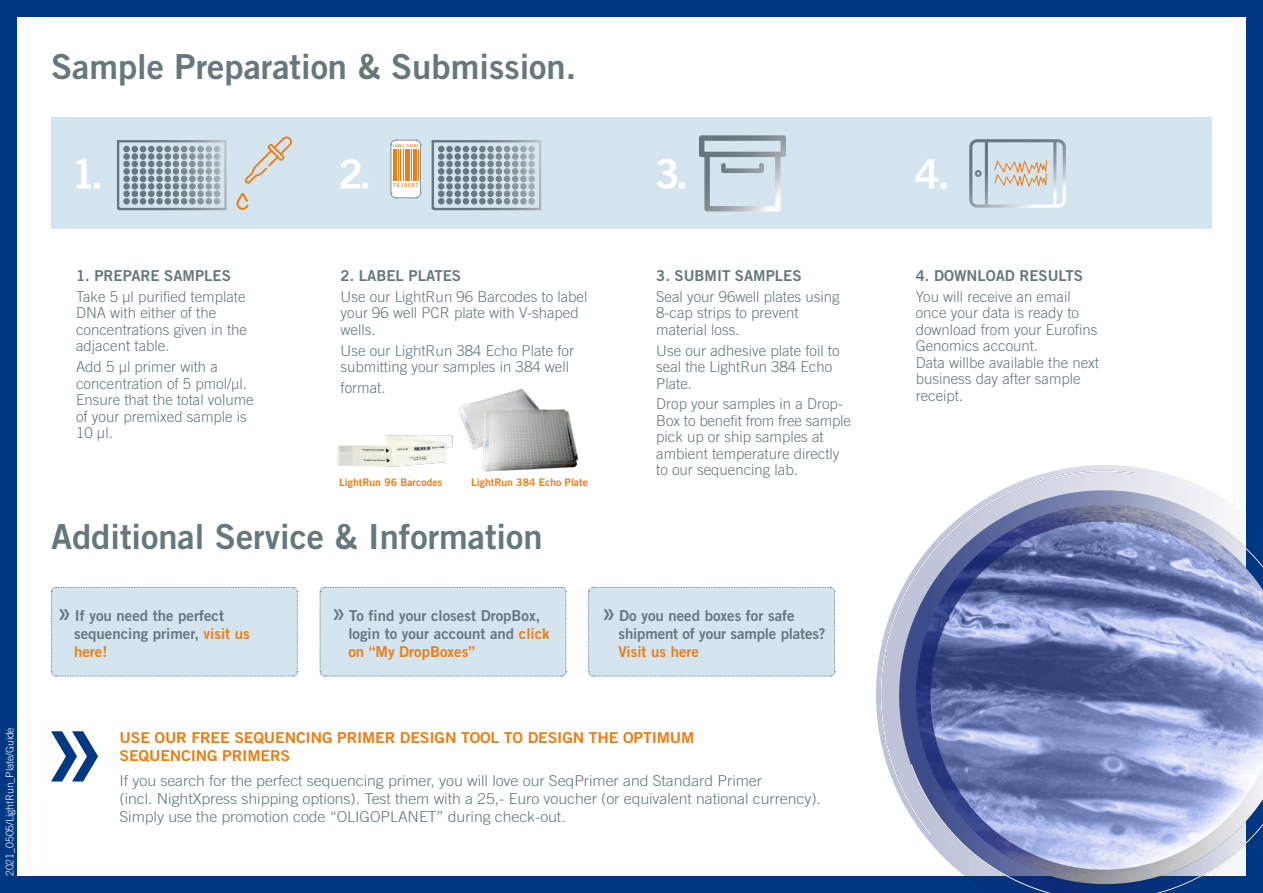
<style>
.page{position:relative;width:1263px;height:893px;background:#003883}
.page>*{position:absolute;margin:0;border:0;box-sizing:border-box;transform-origin:0 0}
.t1{font:34.5px "Trade Gothic Bold Two";color:#65787d}
.t2{font:300 15px/16.5px "Trade Gothic";color:#65787d}
.t3{font:300 15px/18px "Trade Gothic";color:#65787d;scale:1.06 1}
.t4{font:15px/18px "Trade Gothic Bold Two";color:#65787d}
.t5{font:15px/18px "Trade Gothic Bold Two";letter-spacing:-.01em;color:#ee7d11;scale:1.06 1}
.t6{font:15px "Trade Gothic Bold Two";letter-spacing:-.01em;color:#ee7d11}
.t7{font:10.5px "Trade Gothic Bold Two";color:#ee7d11}
.t8{font:300 10.5px "Trade Gothic";letter-spacing:-.01em;color:#fff}
.s1{font-family:"Overpass";font-size:21px}
.s2{color:#ee7d11}
</style>
<div class="page">
<div style="left:17px;top:17px;width:1229px;height:859px;background:#fff"></div>
<div style="left:51px;top:118px;width:1161px;height:111px;background:#d5e5ef"></div>
<svg style="left:76px;top:159px;width:24px;height:30px"></svg>
<svg style="left:656px;top:159px;width:29px;height:30px"></svg>
<svg style="left:699px;top:135px;width:87px;height:77px"></svg>
<svg style="left:916px;top:159px;width:30px;height:29px"></svg>
<svg style="left:969px;top:139px;width:97px;height:69px"></svg>
<svg style="left:51px;top:731px;width:47px;height:50px"></svg>
<div style="left:51px;top:587px;width:247px;height:90px;background:#d5e5ef"></div>
<div style="left:588px;top:587px;width:247px;height:90px;background:#d5e5ef"></div>
<div style="left:319px;top:587px;width:248px;height:90px;background:#d5e5ef"></div>
<img style="left:876px;top:466px;width:387px;height:427px">
<svg style="left:341px;top:159px;width:27px;height:30px"></svg>
<img style="left:458px;top:388px;width:121px;height:84px">
<img style="left:337px;top:435px;width:116px;height:32px">
<svg style="left:390px;top:140px;width:31px;height:59px;background:#ecc7a2"></svg>
<svg style="left:432px;top:140px;width:109px;height:70px"></svg>
<svg style="left:117px;top:140px;width:110px;height:70px"></svg>
<svg style="left:244px;top:136px;width:48px;height:48px"></svg>
<svg style="left:236px;top:192px;width:13px;height:18px"></svg>
<h1 class="t1" style="left:51px;top:45px;width:527px">Sample Preparation &amp; Submission.</h1>
<p class="t8" style="left:4px;top:876px;width:150px;rotate:-90deg">2021_0505/LightRun_Plate/Guide</p>
<p class="t4" style="left:76px;top:266px;width:156px">1. PREPARE SAMPLES</p>
<p class="t2" style="left:76px;top:288px;width:172px">Take 5 μl purified template<br>DNA with either of the concentrations given in the adjacent table.</p>
<p class="t2" style="left:76px;top:358px;width:179px">Add 5 μl primer with a concentration of 5 pmol/μl.<br>Ensure that the total volume of your premixed sample is<br>10 μl.</p>
<p class="t4" style="left:341px;top:266px;width:122px">2. LABEL PLATES</p>
<p class="t2" style="left:341px;top:288px;width:248px">Use our LightRun 96 Barcodes to label your 96 well PCR plate with V-shaped wells.</p>
<p class="t2" style="left:341px;top:342px;width:235px">Use our LightRun 384 Echo Plate for submitting your samples in 384 well</p>
<p class="t2" style="left:341px;top:379px;width:47px">format.</p>
<p class="t7" style="left:339px;top:475px;width:105px">LightRun 96 Barcodes</p>
<p class="t7" style="left:471px;top:475px;width:118px">LightRun 384 Echo Plate</p>
<h1 class="t1" style="left:51px;top:515px;width:493px">Additional Service &amp; Information</h1>
<p class="t4" style="left:656px;top:266px;width:147px">3. SUBMIT SAMPLES</p>
<p class="t2" style="left:656px;top:288px;width:185px">Seal your 96well plates using<br>8-cap strips to prevent material loss.</p>
<p class="t2" style="left:656px;top:342px;width:185px">Use our adhesive plate foil to seal the LightRun 384 Echo<br>Plate.</p>
<p class="t2" style="left:656px;top:395px;width:196px">Drop your samples in a Drop-<br>Box to benefit from free sample pick up or ship samples at ambient temperature directly to our sequencing lab.</p>
<p class="t4" style="left:74px;top:606px;width:177px;text-indent:-15px"><span class="s1">»</span> If you need the perfect sequencing primer, <span class="s2">visit us here!</span></p>
<p class="t4" style="left:618px;top:606px;width:209px;text-indent:-15px"><span class="s1">»</span> Do you need boxes for safe shipment of your sample plates?</p>
<p class="t4" style="left:348px;top:606px;width:203px;text-indent:-15px"><span class="s1">»</span> To find your closest DropBox, login to your account and <span class="s2">click on “My DropBoxes”</span></p>
<p class="t6" style="left:618px;top:642px;width:82px">Visit us here</p>
<p class="t5" style="left:119px;top:729px;width:544px">USE OUR FREE SEQUENCING PRIMER DESIGN TOOL TO DESIGN THE OPTIMUM<br>SEQUENCING PRIMERS</p>
<p class="t3" style="left:119px;top:771px;width:663px">If you search for the perfect sequencing primer, you will love our SeqPrimer and Standard Primer<br>(incl. NightXpress shipping options). Test them with a 25,- Euro voucher (or equivalent national currency).<br>Simply use the promotion code “OLIGOPLANET” during check-out.</p>
<p class="t4" style="left:916px;top:266px;width:169px">4. DOWNLOAD RESULTS</p>
<p class="t2" style="left:916px;top:288px;width:185px">You will receive an email once your data is ready to download from your Eurofins<br>Genomics account.<br>Data willbe available the next business day after sample receipt.</p>
</div>
